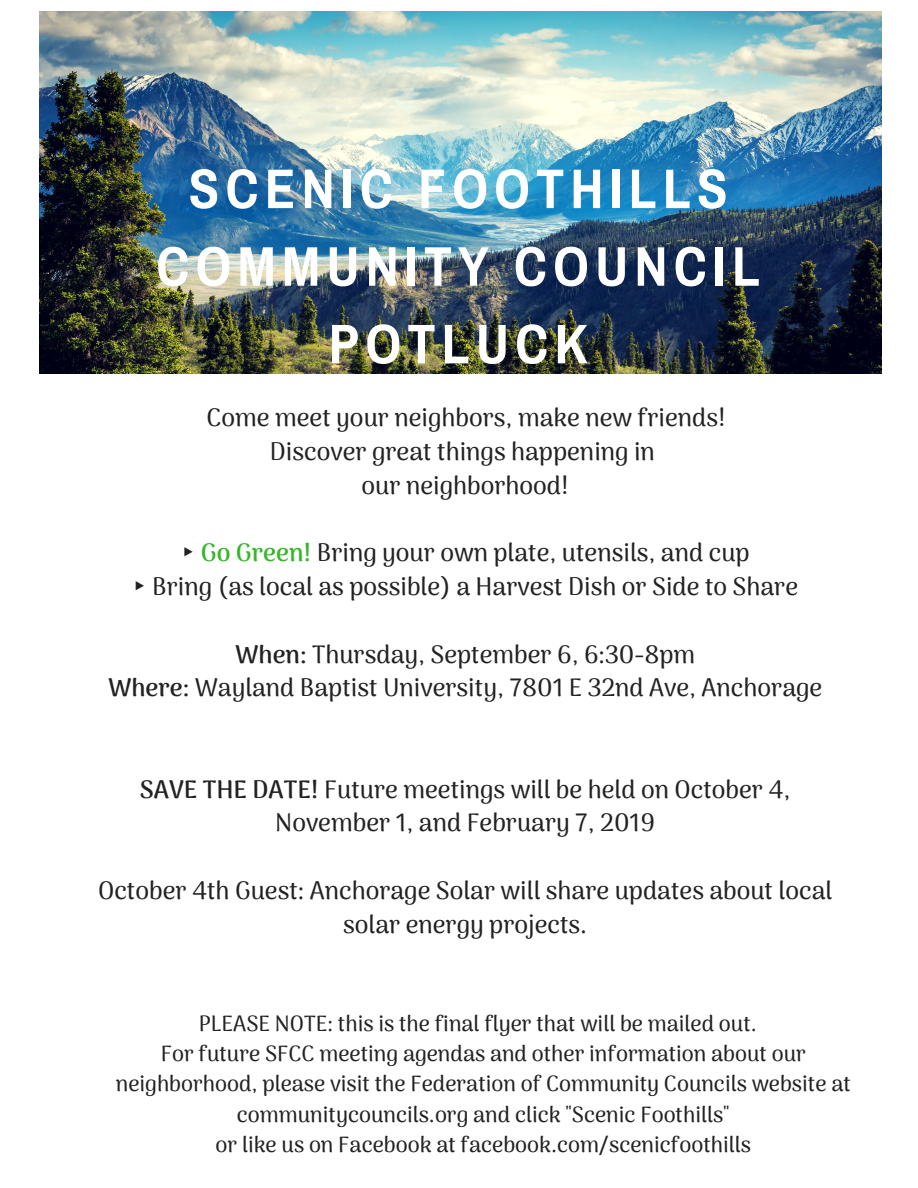
<style>
.page{position:relative;width:918px;height:1188px;background:#fff}
.page>*{position:absolute;margin:0;border:0;box-sizing:border-box;transform-origin:0 0}
.t1{font:700 55.95px/77.7px "Archivo Narrow";letter-spacing:.11em;color:#fff;text-align:center}
.t2{font:500 24.9px/33.8px "Arima Madurai";color:#222;text-align:center}
.t3{font:500 21.75px/30.3px "Arima Madurai";color:#222;text-align:center}
.s1{font-family:"DejaVu Sans";font-weight:400}
.s2{font-weight:700;color:#35b729}
.s3{font-weight:700}
</style>
<div class="page">
<img style="left:39px;top:11px;width:843px;height:363px">
<h1 class="t1" style="left:156px;top:151px;width:605px">SCENIC FOOTHILLS<br>COMMUNITY COUNCIL<br>POTLUCK</h1>
<p class="t2" style="left:207px;top:401px;width:521px">Come meet your neighbors, make new friends!<br>Discover great things happening in<br>our neighborhood!</p>
<p class="t2" style="left:132px;top:536px;width:668px"><span class="s1">‣</span> <span class="s2">Go Green!</span> Bring your own plate, utensils, and cup<br><span class="s1">‣</span> Bring (as local as possible) a Harvest Dish or Side to Share</p>
<p class="t2" style="left:108px;top:637px;width:716px"><span class="s3">When:</span> Thursday, September 6, 6:30-8pm<br><span class="s3">Where:</span> Wayland Baptist University, 7801 E 32nd Ave, Anchorage</p>
<p class="t2" style="left:140px;top:772px;width:652px"><span class="s3">SAVE THE DATE!</span> Future meetings will be held on October 4,<br>November 1, and February 7, 2019</p>
<p class="t2" style="left:98px;top:873px;width:736px">October 4th Guest: Anchorage Solar will share updates about local solar energy projects.</p>
<p class="t3" style="left:116px;top:1008px;width:737px">PLEASE NOTE: this is the final flyer that will be mailed out.<br>For future SFCC meeting agendas and other information about our neighborhood, please visit the Federation of Community Councils website at communitycouncils.org and click "Scenic Foothills"<br>or like us on Facebook at facebook.com/scenicfoothills</p>
</div>
